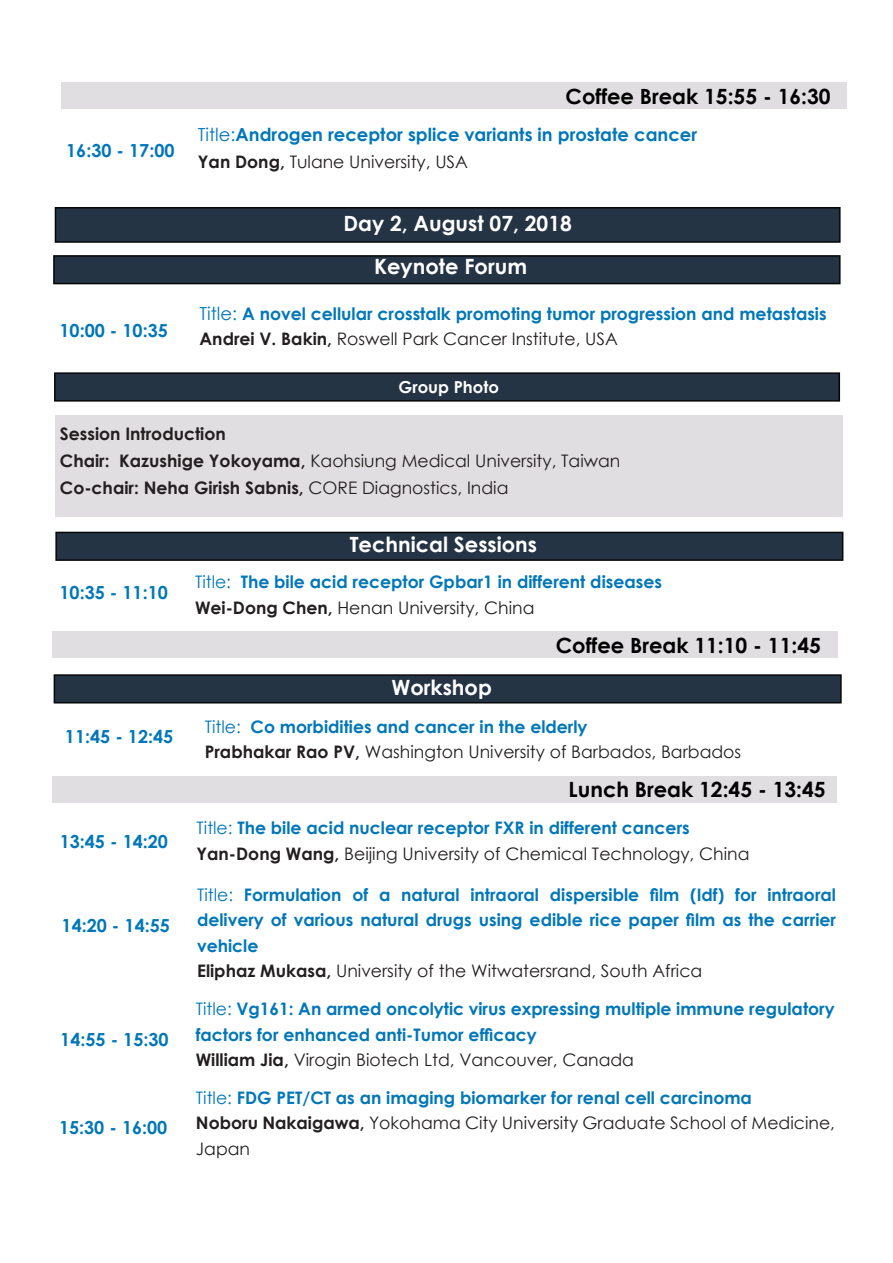
<style>
.page{position:relative;width:893px;height:1263px;background:#fff}
.page>*{position:absolute;margin:0;border:0;box-sizing:border-box;transform-origin:0 0}
.t1{font:700 21px "Century Gothic";color:#000}
.t2{font:700 21px "Century Gothic";color:#fff}
.t3{font:700 18px "Century Gothic";color:#0077b8}
.t4{font:700 17.25px/25.5px "Century Gothic";color:#0077b8;text-align:justify}
.t5{font:17.25px/25.5px "Century Gothic";color:#231f20}
.t6{font:700 17.25px "Century Gothic";color:#231f20}
.t7{font:700 16.5px "Century Gothic";color:#fff}
.s1{font-weight:400}
.s2{font-weight:700}
.s3{font-weight:400;font-size:18px}
</style>
<div class="page">
<div style="left:55px;top:532px;width:788px;height:29px;background:#243444;border:2px solid #050608"></div>
<div style="left:54px;top:674px;width:788px;height:29px;background:#243444;border:2px solid #050608"></div>
<div style="left:52px;top:776px;width:785px;height:27px;background:#e0dee0"></div>
<div style="left:62px;top:82px;width:785px;height:27px;background:#e0dee0"></div>
<div style="left:55px;top:207px;width:786px;height:36px;background:#243444;border:2px solid #050608"></div>
<div style="left:54px;top:372px;width:786px;height:30px;background:#243444;border:2px solid #050608"></div>
<div style="left:55px;top:415px;width:788px;height:101px;background:#e0dee0"></div>
<div style="left:53px;top:255px;width:787px;height:29px;background:#243444;border:2px solid #050608"></div>
<div style="left:52px;top:631px;width:785px;height:27px;background:#e0dee0"></div>
<p class="t3" style="left:66px;top:137px;width:110px">16:30 - 17:00</p>
<p class="t3" style="left:60px;top:317px;width:110px">10:00 - 10:35</p>
<p class="t1" style="left:566px;top:80px;width:267px">Coffee Break 15:55 - 16:30</p>
<p class="t3" style="left:198px;top:121px;width:501px"><span class="s1">Title:</span>Androgen receptor splice variants in prostate cancer</p>
<p class="t5" style="left:198px;top:149px;width:272px"><span class="s2">Yan Dong,</span> Tulane University, USA</p>
<p class="t2" style="left:343px;top:207px;width:230px">Day 2, August 07, 2018</p>
<p class="t2" style="left:374px;top:251px;width:154px">Keynote Forum</p>
<p class="t4" style="left:200px;top:300px;width:629px"><span class="s3">Title:</span> A novel cellular crosstalk promoting tumor progression and metastasis</p>
<p class="t5" style="left:200px;top:326px;width:420px"><span class="s2">Andrei V. Bakin,</span> Roswell Park Cancer Institute, USA</p>
<p class="t7" style="left:399px;top:374px;width:102px">Group Photo</p>
<p class="t6" style="left:60px;top:421px;width:167px">Session Introduction</p>
<p class="t5" style="left:60px;top:448px;width:562px"><span class="s2">Chair: Kazushige Yokoyama,</span> Kaohsiung Medical University, Taiwan</p>
<p class="t6" style="left:60px;top:475px;width:450px">Co-chair: Neha Girish Sabnis, <span class="s1">CORE Diagnostics, India</span></p>
<p class="t3" style="left:60px;top:579px;width:110px">10:35 - 11:10</p>
<p class="t3" style="left:65px;top:723px;width:110px">11:45 - 12:45</p>
<p class="t3" style="left:60px;top:828px;width:110px">13:45 - 14:20</p>
<p class="t3" style="left:62px;top:911px;width:110px">14:20 - 14:55</p>
<p class="t3" style="left:60px;top:1026px;width:110px">14:55 - 15:30</p>
<p class="t3" style="left:59px;top:1114px;width:110px">15:30 - 16:00</p>
<p class="t2" style="left:350px;top:528px;width:189px">Technical Sessions</p>
<p class="t4" style="left:195px;top:568px;width:468px"><span class="s1">Title:</span> The bile acid receptor Gpbar1 in different diseases</p>
<p class="t5" style="left:195px;top:595px;width:341px"><span class="s2">Wei-Dong Chen,</span> Henan University, China</p>
<p class="t2" style="left:391px;top:671px;width:102px">Workshop</p>
<p class="t1" style="left:556px;top:629px;width:267px">Coffee Break 11:10 - 11:45</p>
<p class="t4" style="left:205px;top:713px;width:384px"><span class="s1">Title:</span> Co morbidities and cancer in the elderly</p>
<p class="t5" style="left:205px;top:739px;width:538px"><span class="s2">Prabhakar Rao PV,</span> Washington University of Barbados, Barbados</p>
<p class="t1" style="left:569px;top:774px;width:259px">Lunch Break 12:45 - 13:45</p>
<p class="t4" style="left:197px;top:815px;width:495px"><span class="s1">Title:</span> The bile acid nuclear receptor FXR in different cancers</p>
<p class="t5" style="left:197px;top:841px;width:554px"><span class="s2">Yan-Dong Wang,</span> Beijing University of Chemical Technology, China</p>
<p class="t4" style="left:197px;top:881px;width:640px"><span class="s1">Title:</span> Formulation of a natural intraoral dispersible film (Idf) for intraoral delivery of various natural drugs using edible rice paper film as the carrier vehicle</p>
<p class="t5" style="left:197px;top:958px;width:507px"><span class="s2">Eliphaz Mukasa,</span> University of the Witwatersrand, South Africa</p>
<p class="t4" style="left:196px;top:995px;width:640px"><span class="s1">Title:</span> Vg161: An armed oncolytic virus expressing multiple immune regulatory factors for enhanced anti-Tumor efficacy</p>
<p class="t5" style="left:196px;top:1047px;width:440px"><span class="s2">William Jia,</span> Virogin Biotech Ltd, Vancouver, Canada</p>
<p class="t4" style="left:196px;top:1084px;width:557px"><span class="s1">Title:</span> FDG PET/CT as an imaging biomarker for renal cell carcinoma</p>
<p class="t5" style="left:196px;top:1110px;width:640px"><span class="s2">Noboru Nakaigawa,</span> Yokohama City University Graduate School of Medicine,<br>Japan</p>
</div>
